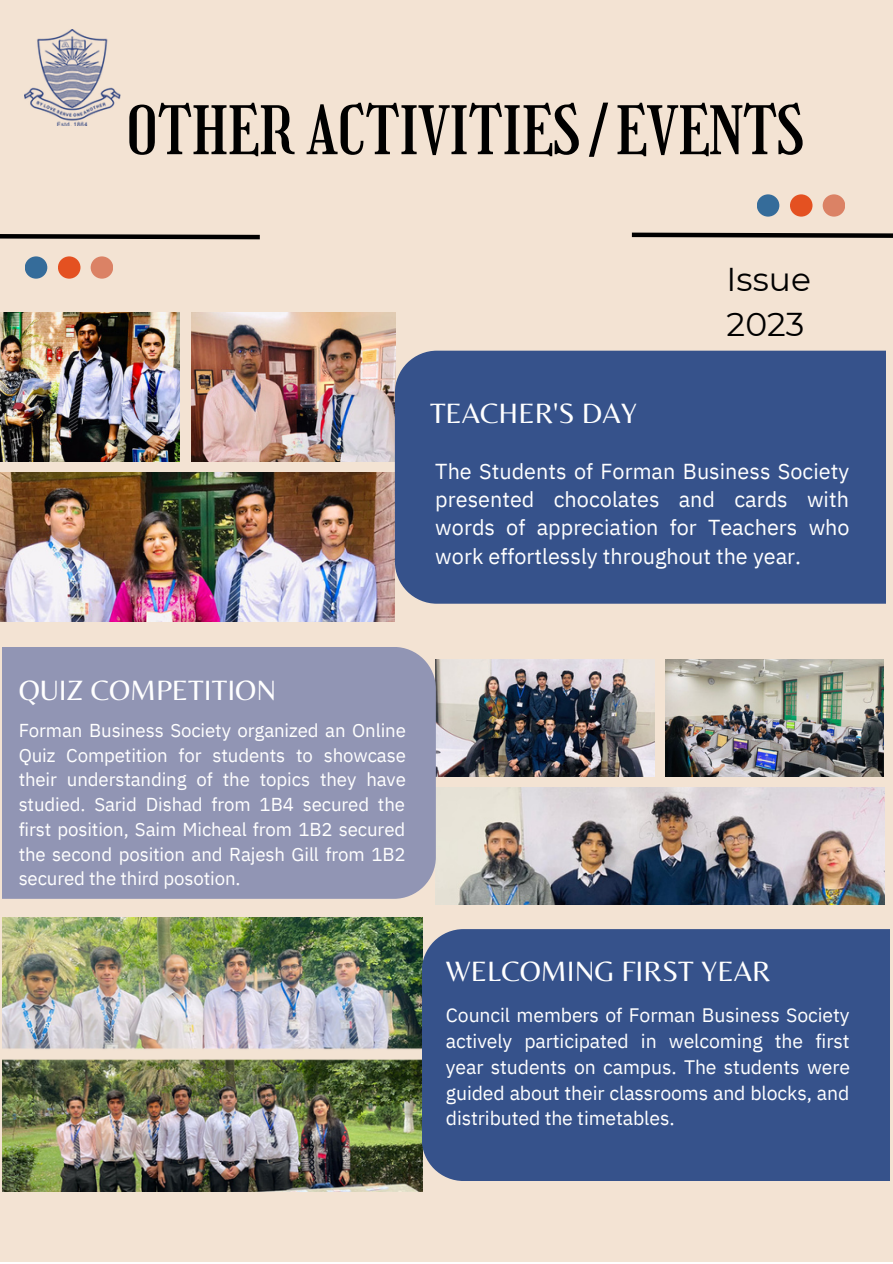
<style>
.page{position:relative;width:893px;height:1264px;background:#fff}
.page>*{position:absolute;margin:0;border:0;box-sizing:border-box;transform-origin:0 0}
.t1{font:65.25px "Girassol";color:#000}
.t2{font:33px/45px "Montserrat";color:#000}
.t3{font:29.1px "Belleza";color:#fff}
.t4{font:21.6px/28px "IBM Plex Sans";color:#fff;text-align:justify}
.t5{font:19.5px/25.8px "IBM Plex Sans";letter-spacing:-.005em;color:#fff;text-align:justify}
.t6{font:18.6px/24.8px "IBM Plex Sans";letter-spacing:-.005em;color:#fff;text-align:justify}
</style>
<div class="page">
<div style="left:0;top:0;width:892px;height:1261px;background:#f3e3d3"></div>
<img style="left:3px;top:917px;width:419px;height:274px">
<img style="left:665px;top:659px;width:218px;height:117px">
<img style="left:436px;top:659px;width:218px;height:117px">
<img style="left:435px;top:787px;width:449px;height:117px">
<img style="left:191px;top:312px;width:204px;height:150px">
<img style="left:0;top:312px;width:180px;height:150px">
<img style="left:0;top:473px;width:395px;height:148px">
<svg style="left:0;top:234px;width:260px;height:5px"></svg>
<svg style="left:25px;top:256px;width:22px;height:23px"></svg>
<svg style="left:58px;top:256px;width:22px;height:23px"></svg>
<svg style="left:91px;top:256px;width:22px;height:23px"></svg>
<div style="left:0;top:647px;width:436px;height:251px;background:#9195b4"></div>
<div style="left:395px;top:351px;width:497px;height:252px;background:#36528b"></div>
<div style="left:422px;top:929px;width:470px;height:251px;background:#36528b"></div>
<svg style="left:632px;top:232px;width:260px;height:6px;background:#3c3834"></svg>
<svg style="left:757px;top:194px;width:22px;height:23px"></svg>
<svg style="left:790px;top:194px;width:22px;height:23px"></svg>
<svg style="left:822px;top:194px;width:23px;height:23px"></svg>
<img style="left:25px;top:30px;width:95px;height:95px">
<p class="t1" style="left:126px;top:93px;width:679px">OTHER ACTIVITIES/EVENTS</p>
<p class="t3" style="left:430px;top:395px;width:208px">TEACHER'S DAY</p>
<p class="t2" style="left:726px;top:257px;width:86px">Issue<br>2023</p>
<p class="t4" style="left:435px;top:457px;width:416px">The Students of Forman Business Society presented chocolates and cards with words of appreciation for Teachers who work effortlessly throughout the year.</p>
<p class="t3" style="left:19px;top:672px;width:259px">QUIZ COMPETITION</p>
<p class="t6" style="left:19px;top:717px;width:389px">Forman Business Society organized an Online Quiz Competition for students to showcase their understanding of the topics they have studied. Sarid Dishad from 1B4 secured the first position, Saim Micheal from 1B2 secured the second position and Rajesh Gill from 1B2 secured the third posotion.</p>
<p class="t3" style="left:446px;top:954px;width:326px">WELCOMING FIRST YEAR</p>
<p class="t5" style="left:446px;top:1001px;width:405px">Council members of Forman Business Society actively participated in welcoming the first year students on campus. The students were guided about their classrooms and blocks, and distributed the timetables.</p>
</div>
